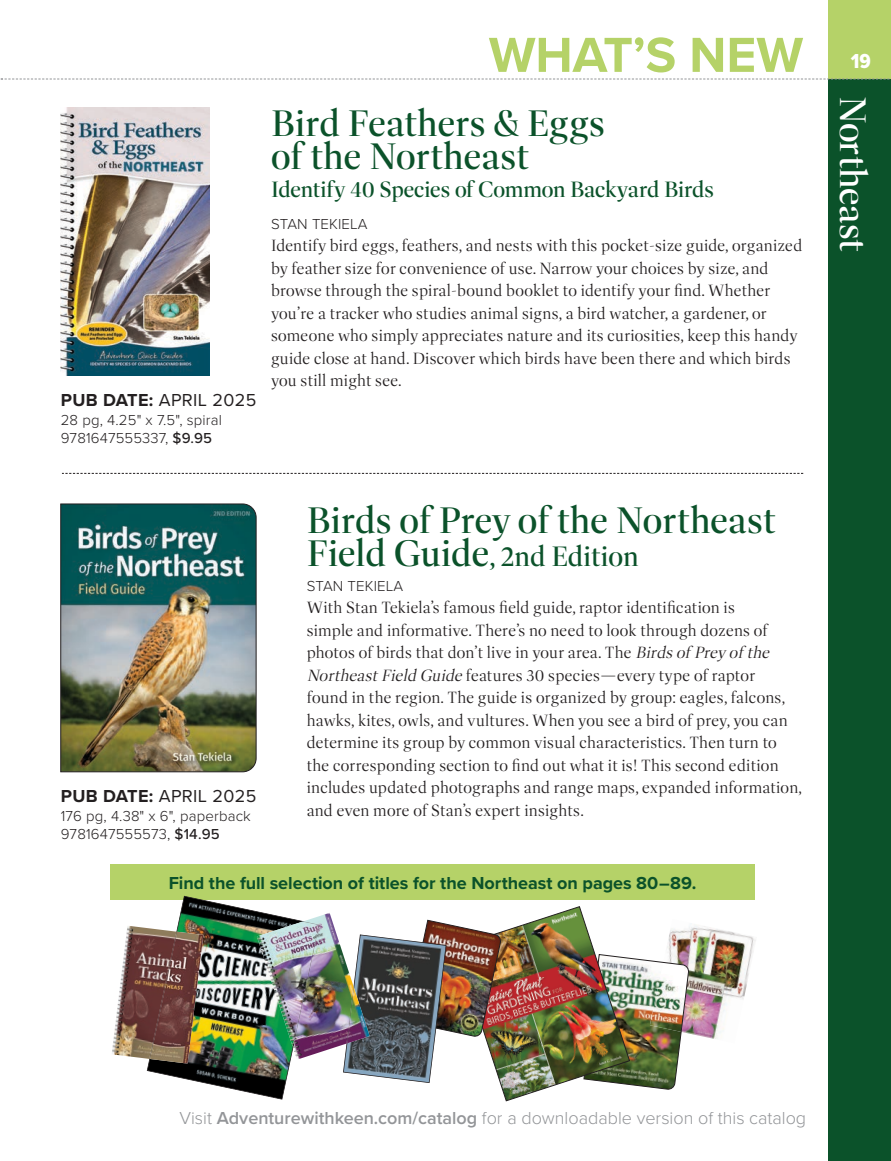
<style>
.page{position:relative;width:891px;height:1161px;background:#fff}
.page>*{position:absolute;margin:0;border:0;box-sizing:border-box;transform-origin:0 0}
.t1{font:700 51px "Proxima Nova";color:#b5d268}
.t2{font:500 37.5px/33px "Dashiell Fine";color:#0b522a}
.t3{font:500 37.5px "Dashiell Fine";letter-spacing:-.02em;color:#fff}
.t4{font:500 28.5px "Dashiell Fine";color:#0b522a}
.t5{font:500 22.5px "Dashiell Fine";letter-spacing:-.015em;color:#0b522a}
.t6{font:21px "Proxima Nova Cond Extrabld";color:#fff}
.t7{font:300 18px "Proxima Nova";color:#939598}
.t8{font:700 18px "Proxima Nova";color:#0b522a}
.t9{font:18px "Proxima Nova";letter-spacing:.02em;color:#231f20}
.t10{font:300 16.5px/22.5px "Dashiell Fine";letter-spacing:.01em;color:#231f20}
.t11{font:300 15px/18px "Proxima Nova";letter-spacing:.01em;color:#231f20}
.s1{font-weight:700}
.s2{font-weight:500}
.s3{font-size:37.5px}
.s4{font-style:italic}
.s5{font-weight:600}
</style>
<div class="page">
<div style="left:828px;top:79px;width:63px;height:1082px;background:#0b522a"></div>
<div style="left:828px;top:0;width:63px;height:79px;background:#b5d268"></div>
<svg style="left:0;top:79px;width:890px;height:1px"></svg>
<img style="left:690px;top:923px;width:66px;height:116px">
<img style="left:61px;top:107px;width:149px;height:268px">
<img style="left:60px;top:503px;width:197px;height:270px">
<svg style="left:62px;top:473px;width:741px;height:1px"></svg>
<div style="left:111px;top:864px;width:644px;height:36px;background:#b5d268"></div>
<img style="left:343px;top:906px;width:347px;height:196px">
<img style="left:147px;top:896px;width:146px;height:204px">
<img style="left:112px;top:926px;width:64px;height:133px">
<img style="left:150px;top:932px;width:53px;height:132px">
<img style="left:149px;top:932px;width:1px;height:127px">
<img style="left:150px;top:932px;width:27px;height:127px">
<img style="left:293px;top:913px;width:61px;height:147px">
<img style="left:354px;top:988px;width:16px;height:55px">
<img style="left:347px;top:986px;width:7px;height:58px">
<img style="left:347px;top:987px;width:7px;height:56px">
<img style="left:257px;top:922px;width:36px;height:125px">
<img style="left:293px;top:921px;width:26px;height:126px">
<h1 class="t1" style="left:489px;top:17px;width:316px">WHAT’S NEW</h1>
<p class="t9" style="left:61px;top:386px;width:197px"><span class="s1">PUB DATE:</span> APRIL 2025</p>
<p class="t11" style="left:61px;top:410px;width:163px">28 pg, 4.25" x 7.5", spiral<br>9781647555337, <span class="s2">$9.95</span></p>
<h2 class="t2" style="left:271px;top:108px;width:336px">Bird Feathers &amp; Eggs of the Northeast</h2>
<h3 class="t5" style="left:271px;top:176px;width:445px">Identify 40 Species of Common Backyard Birds</h3>
<p class="t11" style="left:271px;top:214px;width:98px">STAN TEKIELA</p>
<p class="t10" style="left:271px;top:235px;width:533px">Identify bird eggs, feathers, and nests with this pocket-size guide, organized by feather size for convenience of use. Narrow your choices by size, and browse through the spiral-bound booklet to identify your find. Whether you’re a tracker who studies animal signs, a bird watcher, a gardener, or someone who simply appreciates nature and its curiosities, keep this handy guide close at hand. Discover which birds have been there and which birds you still might see.</p>
<p class="t9" style="left:61px;top:783px;width:197px"><span class="s1">PUB DATE:</span> APRIL 2025</p>
<p class="t11" style="left:61px;top:807px;width:192px">176 pg, 4.38" x 6", paperback<br>9781647555573, <span class="s2">$14.95</span></p>
<h2 class="t2" style="left:307px;top:504px;width:471px">Birds of Prey of the Northeast</h2>
<h3 class="t4" style="left:307px;top:540px;width:334px"><span class="s3">Field Guide</span>, 2nd Edition</h3>
<p class="t11" style="left:307px;top:576px;width:98px">STAN TEKIELA</p>
<p class="t10" style="left:307px;top:597px;width:497px">With Stan Tekiela’s famous field guide, raptor identification is<br>simple and informative. There’s no need to look through dozens of photos of birds that don’t live in your area. The <span class="s4">Birds ofPrey ofthe NortheastField Guide</span> features 30 species—every type of raptor<br>found in the region. The guide is organized by group: eagles, falcons, hawks, kites, owls, and vultures. When you see a bird of prey, you can determine its group by common visual characteristics. Then turn to the corresponding section to find out what it is! This second edition includes updated photographs and range maps, expanded information, and even more of Stan’s expert insights.</p>
<p class="t8" style="left:169px;top:869px;width:529px">Find the full selection of titles for the Northeast on pages 80–89.</p>
<p class="t6" style="left:851px;top:46px;width:22px">19</p>
<h2 class="t3" style="left:875px;top:96px;width:158px;rotate:90deg">Northeast</h2>
<p class="t7" style="left:180px;top:1105px;width:628px">Visit <span class="s5">Adventurewithkeen.com/catalog</span> for a downloadable version of this catalog</p>
</div>
